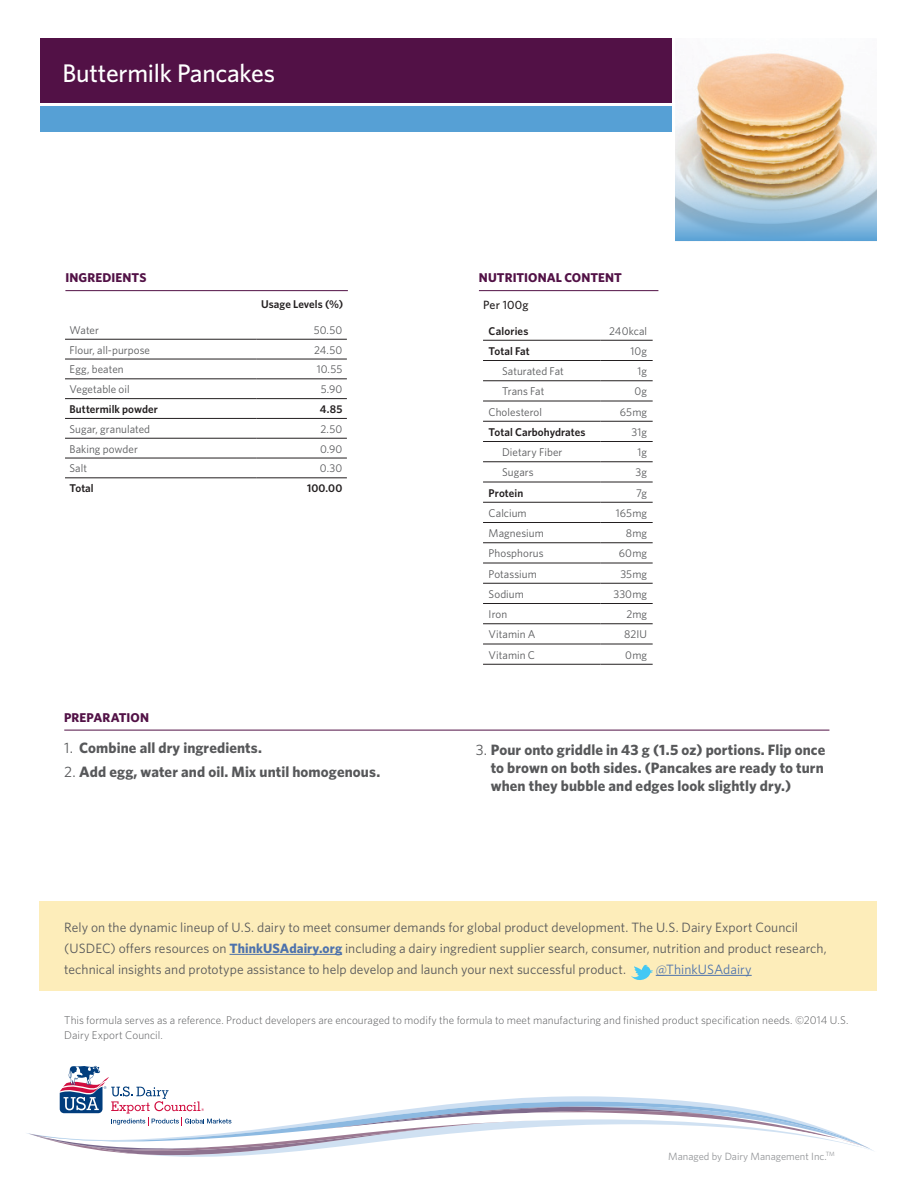
<style>
.page{position:relative;width:918px;height:1188px;background:#fff}
.page>*{position:absolute;margin:0;border:0;box-sizing:border-box;transform-origin:0 0}
.t1{font:500 25.5px "Whitney";letter-spacing:-.01em;color:#fff}
.t2{font:700 15px/18px "Whitney";letter-spacing:.005em;color:#57585a;text-align:justify}
.Signoff{font:13.5px/21px "Whitney";letter-spacing:.005em;color:#57585a}
.Signoff-2{font:13.5px "Whitney";color:#4d72ac}
.Subhead{font:700 12.75px "Whitney";letter-spacing:.005em;color:#521146}
.Subhead-2{font:500 12px "Whitney";letter-spacing:.02em;color:#231f20}
.Table_Header{font:11.25px "Whitney";letter-spacing:.005em;color:#57585a}
.Body__L2{font:300 11.25px/15px "Whitney";letter-spacing:.005em;color:#57585a}
.Table_Header-2{font:600 11.25px "Whitney";letter-spacing:.005em;color:#231f20}
.t3{font:10.5px "Whitney";color:#939598}
.s1{font-weight:400}
.s2{font-weight:700;color:#4d72ac}
</style>
<div class="page">
<svg style="left:29px;top:1066px;width:845px;height:91px"></svg>
<div style="left:40px;top:106px;width:631px;height:26px;background:#56a0d5"></div>
<div style="left:40px;top:39px;width:631px;height:64px;background:#521146"></div>
<hr style="left:479px;top:290px;width:179px;height:1px;background:#521146">
<hr style="left:65px;top:339px;width:191px;height:1px;background:#231f20">
<hr style="left:256px;top:339px;width:91px;height:1px;background:#231f20">
<hr style="left:65px;top:359px;width:191px;height:1px;background:#231f20">
<hr style="left:256px;top:359px;width:91px;height:1px;background:#231f20">
<hr style="left:65px;top:378px;width:191px;height:1px;background:#231f20">
<hr style="left:256px;top:378px;width:91px;height:1px;background:#231f20">
<hr style="left:65px;top:398px;width:191px;height:1px;background:#231f20">
<hr style="left:256px;top:398px;width:91px;height:1px;background:#231f20">
<hr style="left:65px;top:418px;width:191px;height:1px;background:#231f20">
<hr style="left:256px;top:418px;width:91px;height:1px;background:#231f20">
<hr style="left:65px;top:438px;width:191px;height:1px;background:#231f20">
<hr style="left:256px;top:438px;width:91px;height:1px;background:#231f20">
<hr style="left:65px;top:458px;width:191px;height:1px;background:#231f20">
<hr style="left:256px;top:458px;width:91px;height:1px;background:#231f20">
<hr style="left:65px;top:477px;width:191px;height:1px;background:#231f20">
<hr style="left:256px;top:477px;width:91px;height:1px;background:#231f20">
<hr style="left:65px;top:290px;width:283px;height:1px;background:#521146">
<svg style="left:483px;top:381px;width:170px;height:283px"></svg>
<hr style="left:483px;top:340px;width:118px;height:1px;background:#231f20">
<hr style="left:601px;top:340px;width:52px;height:1px;background:#231f20">
<hr style="left:483px;top:360px;width:118px;height:1px;background:#231f20">
<hr style="left:601px;top:360px;width:52px;height:1px;background:#231f20">
<hr style="left:483px;top:380px;width:118px;height:1px;background:#231f20">
<hr style="left:601px;top:380px;width:52px;height:1px;background:#231f20">
<hr style="left:483px;top:401px;width:118px;height:1px;background:#231f20">
<hr style="left:601px;top:401px;width:52px;height:1px;background:#231f20">
<hr style="left:483px;top:421px;width:118px;height:1px;background:#231f20">
<hr style="left:601px;top:421px;width:52px;height:1px;background:#231f20">
<hr style="left:483px;top:441px;width:118px;height:1px;background:#231f20">
<hr style="left:601px;top:441px;width:52px;height:1px;background:#231f20">
<hr style="left:483px;top:461px;width:118px;height:1px;background:#231f20">
<hr style="left:601px;top:461px;width:52px;height:1px;background:#231f20">
<hr style="left:483px;top:482px;width:118px;height:1px;background:#231f20">
<hr style="left:601px;top:482px;width:52px;height:1px;background:#231f20">
<hr style="left:483px;top:502px;width:118px;height:1px;background:#231f20">
<hr style="left:601px;top:502px;width:52px;height:1px;background:#231f20">
<hr style="left:483px;top:522px;width:118px;height:1px;background:#231f20">
<hr style="left:601px;top:522px;width:52px;height:1px;background:#231f20">
<hr style="left:483px;top:542px;width:118px;height:1px;background:#231f20">
<hr style="left:601px;top:542px;width:52px;height:1px;background:#231f20">
<hr style="left:483px;top:563px;width:118px;height:1px;background:#231f20">
<hr style="left:601px;top:563px;width:52px;height:1px;background:#231f20">
<hr style="left:483px;top:583px;width:118px;height:1px;background:#231f20">
<hr style="left:601px;top:583px;width:52px;height:1px;background:#231f20">
<hr style="left:483px;top:603px;width:118px;height:1px;background:#231f20">
<hr style="left:601px;top:603px;width:52px;height:1px;background:#231f20">
<hr style="left:483px;top:623px;width:118px;height:1px;background:#231f20">
<hr style="left:601px;top:623px;width:52px;height:1px;background:#231f20">
<hr style="left:483px;top:644px;width:118px;height:1px;background:#231f20">
<hr style="left:601px;top:644px;width:52px;height:1px;background:#231f20">
<hr style="left:483px;top:664px;width:118px;height:1px;background:#231f20">
<hr style="left:601px;top:664px;width:52px;height:1px;background:#231f20">
<hr style="left:64px;top:730px;width:765px;height:1px;background:#521146">
<img style="left:676px;top:53px;width:201px;height:97px">
<img style="left:676px;top:150px;width:201px;height:91px">
<div style="left:40px;top:901px;width:837px;height:90px;background:#fdedba"></div>
<hr style="left:230px;top:954px;width:112px;height:1px;background:#4d72ac">
<hr style="left:656px;top:975px;width:96px;height:1px;background:#4d72ac">
<svg style="left:631px;top:965px;width:22px;height:15px"></svg>
<p class="t1" style="left:63px;top:56px;width:214px">Buttermilk Pancakes</p>
<p class="Subhead" style="left:65px;top:269px;width:82px">INGREDIENTS</p>
<p class="Subhead" style="left:479px;top:269px;width:145px">NUTRITIONAL CONTENT</p>
<p class="Table_Header-2" style="left:261px;top:297px;width:84px">Usage Levels (%)</p>
<p class="Subhead-2" style="left:483px;top:297px;width:47px">Per 100g</p>
<p class="Table_Header-2" style="left:489px;top:323px;width:41px">Calories</p>
<p class="Table_Header" style="left:609px;top:323px;width:39px">240kcal</p>
<p class="Table_Header-2" style="left:489px;top:343px;width:43px">Total Fat</p>
<p class="Table_Header" style="left:630px;top:343px;width:18px">10g</p>
<p class="Table_Header" style="left:502px;top:364px;width:63px">Saturated Fat</p>
<p class="Table_Header" style="left:638px;top:364px;width:11px">1g</p>
<p class="Table_Header" style="left:502px;top:384px;width:44px">Trans Fat</p>
<p class="Table_Header" style="left:635px;top:384px;width:14px">0g</p>
<p class="Table_Header" style="left:489px;top:404px;width:55px">Cholesterol</p>
<p class="Table_Header" style="left:620px;top:404px;width:29px">65mg</p>
<p class="Table_Header-2" style="left:489px;top:424px;width:98px">Total Carbohydrates</p>
<p class="Table_Header" style="left:632px;top:424px;width:17px">31g</p>
<p class="Table_Header" style="left:502px;top:445px;width:62px">Dietary Fiber</p>
<p class="Table_Header" style="left:638px;top:445px;width:11px">1g</p>
<p class="Table_Header" style="left:502px;top:465px;width:33px">Sugars</p>
<p class="Table_Header" style="left:636px;top:465px;width:13px">3g</p>
<p class="Table_Header-2" style="left:489px;top:485px;width:36px">Protein</p>
<p class="Table_Header" style="left:636px;top:485px;width:13px">7g</p>
<p class="Table_Header" style="left:489px;top:505px;width:40px">Calcium</p>
<p class="Table_Header" style="left:616px;top:505px;width:33px">165mg</p>
<p class="Table_Header" style="left:489px;top:526px;width:57px">Magnesium</p>
<p class="Table_Header" style="left:626px;top:526px;width:23px">8mg</p>
<p class="Table_Header" style="left:489px;top:546px;width:57px">Phosphorus</p>
<p class="Table_Header" style="left:619px;top:546px;width:30px">60mg</p>
<p class="Table_Header" style="left:489px;top:566px;width:50px">Potassium</p>
<p class="Table_Header" style="left:620px;top:566px;width:28px">35mg</p>
<p class="Table_Header" style="left:489px;top:586px;width:37px">Sodium</p>
<p class="Table_Header" style="left:613px;top:586px;width:35px">330mg</p>
<p class="Table_Header" style="left:489px;top:607px;width:20px">Iron</p>
<p class="Table_Header" style="left:626px;top:607px;width:22px">2mg</p>
<p class="Table_Header" style="left:489px;top:627px;width:48px">Vitamin A</p>
<p class="Table_Header" style="left:624px;top:627px;width:24px">82IU</p>
<p class="Table_Header" style="left:489px;top:647px;width:48px">Vitamin C</p>
<p class="Table_Header" style="left:625px;top:647px;width:23px">0mg</p>
<p class="Table_Header" style="left:69px;top:322px;width:31px">Water</p>
<p class="Table_Header" style="left:314px;top:322px;width:30px">50.50</p>
<p class="Table_Header" style="left:69px;top:342px;width:82px">Flour, all-purpose</p>
<p class="Table_Header" style="left:314px;top:342px;width:30px">24.50</p>
<p class="Table_Header" style="left:69px;top:362px;width:56px">Egg, beaten</p>
<p class="Table_Header" style="left:317px;top:362px;width:27px">10.55</p>
<p class="Table_Header" style="left:69px;top:382px;width:62px">Vegetable oil</p>
<p class="Table_Header" style="left:321px;top:382px;width:23px">5.90</p>
<p class="Table_Header-2" style="left:69px;top:402px;width:90px">Buttermilk powder</p>
<p class="Table_Header-2" style="left:320px;top:402px;width:24px">4.85</p>
<p class="Table_Header" style="left:69px;top:421px;width:82px">Sugar, granulated</p>
<p class="Table_Header" style="left:321px;top:421px;width:23px">2.50</p>
<p class="Table_Header" style="left:69px;top:441px;width:70px">Baking powder</p>
<p class="Table_Header" style="left:320px;top:441px;width:24px">0.90</p>
<p class="Table_Header" style="left:69px;top:461px;width:19px">Salt</p>
<p class="Table_Header" style="left:320px;top:461px;width:24px">0.30</p>
<p class="Table_Header-2" style="left:69px;top:481px;width:26px">Total</p>
<p class="Table_Header-2" style="left:307px;top:481px;width:37px">100.00</p>
<p class="Subhead" style="left:64px;top:709px;width:86px">PREPARATION</p>
<p class="t2" style="left:64px;top:739px;width:199px"><span class="s1">1.</span> Combine all dry ingredients.</p>
<p class="t2" style="left:64px;top:762px;width:317px"><span class="s1">2.</span> Add egg, water and oil. Mix until homogenous.</p>
<p class="t2" style="left:491px;top:740px;width:336px;text-indent:-15px"><span class="s1">3.</span> Pour onto griddle in 43 g (1.5 oz) portions. Flip once to brown on both sides. (Pancakes are ready to turn when they bubble and edges look slightly dry.)</p>
<p class="Signoff" style="left:64px;top:916px;width:764px">Rely on the dynamic lineup of U.S. dairy to meet consumer demands for global product development. The U.S. Dairy Export Council (USDEC) offers resources on <span class="s2">ThinkUSAdairy.org</span> including a dairy ingredient supplier search, consumer, nutrition and product research, technical insights and prototype assistance to help develop and launch your next successful product.</p>
<p class="Signoff-2" style="left:656px;top:960px;width:97px">@ThinkUSAdairy</p>
<p class="Body__L2" style="left:64px;top:1012px;width:786px">This formula serves as a reference. Product developers are encouraged to modify the formula to meet manufacturing and finished product specification needs. ©2014 U.S.<br>Dairy Export Council.</p>
<p class="t3" style="left:668px;top:1149px;width:168px">Managed by Dairy Management Inc.<sup>TM</sup></p>
</div>
